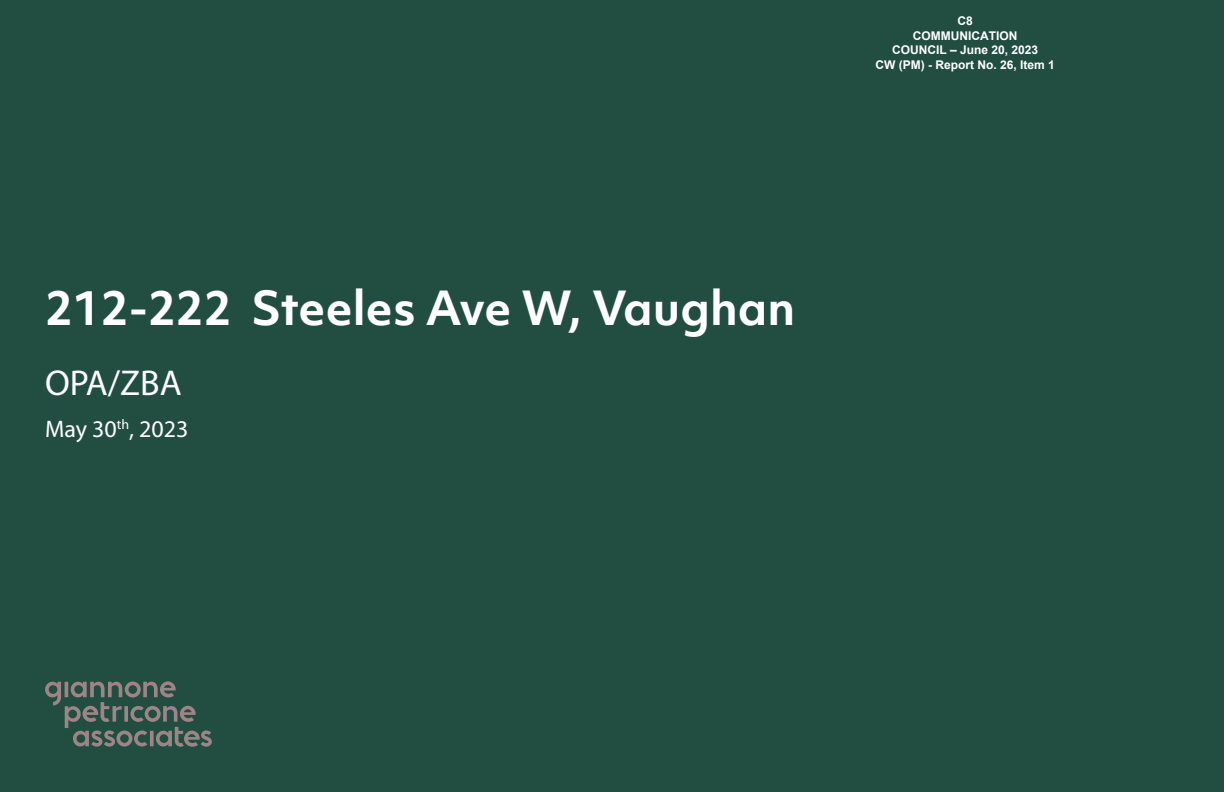
<style>
.page{position:relative;width:1224px;height:792px;background:#214e41}
.page>*{position:absolute;margin:0;border:0;box-sizing:border-box;transform-origin:0 0}
._01_Presentation_Tit{font:700 45px "Objektiv Mk 1";color:#fff}
._02_Sub_Title{font:36px "Myriad Pro";color:#fff}
._02_Sub_Title-2{font:24px "Myriad Pro";color:#fff}
.t1{font:700 12px/14.4px "Arial";color:#fff;text-align:center}
</style>
<div class="page">
<svg style="left:45px;top:681px;width:167px;height:66px"></svg>
<p class="t1" style="left:875px;top:14px;width:181px">C8<br>COMMUNICATION<br>COUNCIL – June 20, 2023<br>CW (PM) - Report No. 26, Item 1</p>
<p class="_01_Presentation_Tit" style="left:45px;top:276px;width:752px">212-222 Steeles Ave W, Vaughan</p>
<p class="_02_Sub_Title" style="left:45px;top:361px;width:138px">OPA/ZBA</p>
<p class="_02_Sub_Title-2" style="left:45px;top:414px;width:145px">May 30<sup>th</sup>, 2023</p>
</div>
